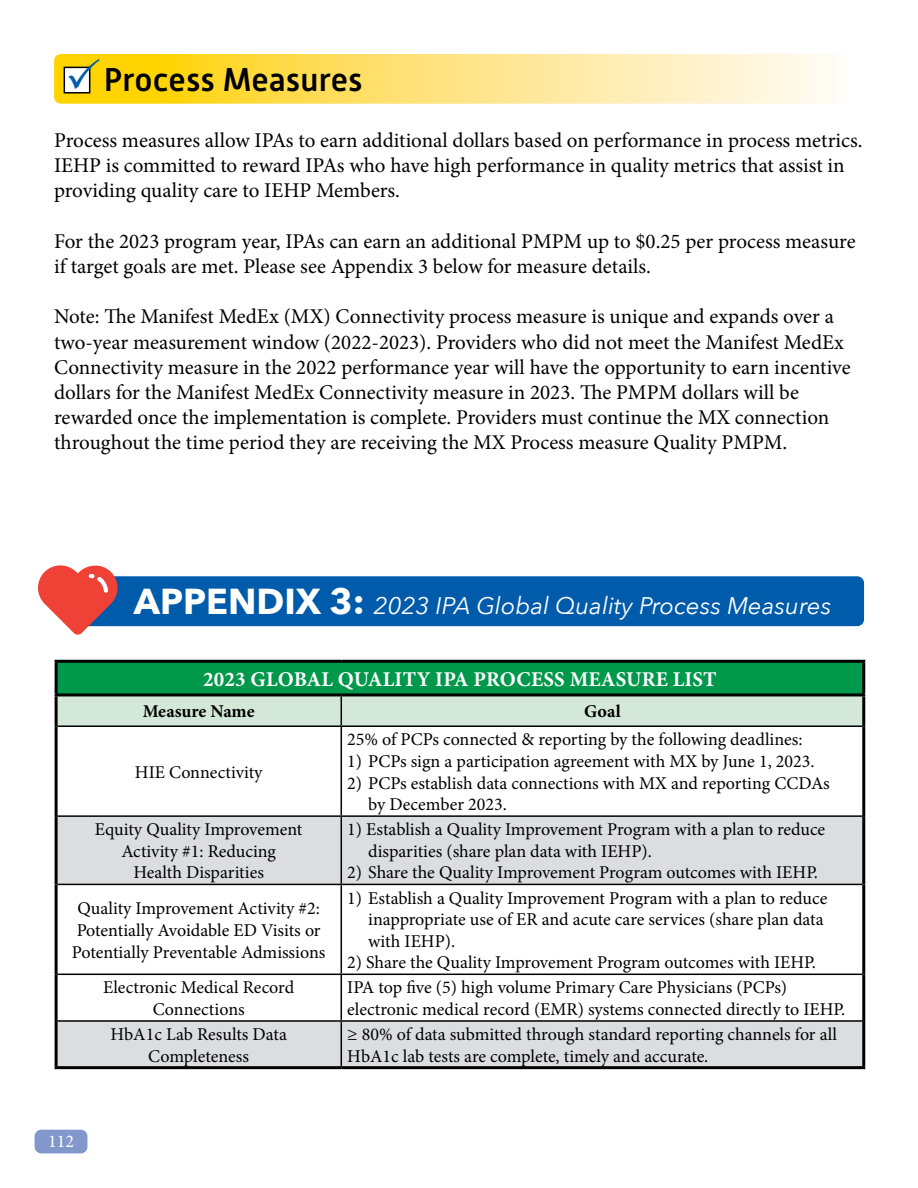
<style>
.page{position:relative;width:918px;height:1188px;background:#fff}
.page>*{position:absolute;margin:0;border:0;box-sizing:border-box;transform-origin:0 0}
.t1{font:500 33px "Alwyn New";color:#000}
.t2{font:italic 24px "Avenir Next";color:#fff}
.t3{font:21px/25.2px "Minion Pro";color:#000}
.t4{font:700 21px "Minion Pro";letter-spacing:.01em;color:#fff}
.t5{font:18px/21.6px "Minion Pro";color:#000}
.t6{font:700 18px "Minion Pro";color:#000}
.t7{font:18px "Minion Pro";color:#fff}
.s1{font-weight:700;font-style:normal;font-size:36px}
</style>
<div class="page">
<div style="left:56px;top:661px;width:808px;height:34px;background:#00984a"></div>
<div style="left:58px;top:817px;width:804px;height:249px;background:#dcddde"></div>
<svg style="left:58px;top:885px;width:804px;height:135px"></svg>
<hr style="left:55px;top:660px;width:286px;height:3px;background:#000">
<hr style="left:55px;top:663px;width:3px;height:30px;background:#000">
<hr style="left:341px;top:660px;width:524px;height:3px;background:#000">
<hr style="left:862px;top:663px;width:3px;height:30px;background:#000">
<hr style="left:55px;top:693px;width:286px;height:3px;background:#000">
<hr style="left:341px;top:693px;width:524px;height:3px;background:#000">
<hr style="left:55px;top:696px;width:3px;height:30px;background:#000">
<hr style="left:862px;top:696px;width:3px;height:30px;background:#000">
<hr style="left:55px;top:726px;width:3px;height:90px;background:#000">
<hr style="left:862px;top:726px;width:3px;height:90px;background:#000">
<hr style="left:55px;top:816px;width:3px;height:68px;background:#000">
<hr style="left:862px;top:816px;width:3px;height:68px;background:#000">
<hr style="left:55px;top:884px;width:3px;height:90px;background:#000">
<hr style="left:862px;top:884px;width:3px;height:90px;background:#000">
<hr style="left:55px;top:974px;width:3px;height:47px;background:#000">
<hr style="left:862px;top:974px;width:3px;height:47px;background:#000">
<hr style="left:55px;top:1021px;width:3px;height:45px;background:#000">
<hr style="left:862px;top:1021px;width:3px;height:45px;background:#000">
<hr style="left:55px;top:1066px;width:286px;height:3px;background:#000">
<hr style="left:341px;top:1066px;width:524px;height:3px;background:#000">
<svg style="left:56px;top:695px;width:808px;height:31px;background:#c7dbcd"></svg>
<hr style="left:58px;top:725px;width:283px;height:2px;background:#000">
<hr style="left:341px;top:725px;width:521px;height:2px;background:#000">
<hr style="left:341px;top:727px;width:1px;height:88px;background:#000">
<hr style="left:58px;top:815px;width:283px;height:2px;background:#000">
<hr style="left:341px;top:815px;width:521px;height:2px;background:#000">
<hr style="left:341px;top:817px;width:1px;height:67px;background:#000">
<hr style="left:58px;top:884px;width:283px;height:1px;background:#000">
<hr style="left:341px;top:884px;width:521px;height:1px;background:#000">
<hr style="left:341px;top:885px;width:1px;height:89px;background:#000">
<hr style="left:58px;top:974px;width:283px;height:1px;background:#000">
<hr style="left:341px;top:974px;width:521px;height:1px;background:#000">
<hr style="left:341px;top:975px;width:1px;height:45px;background:#000">
<hr style="left:58px;top:1020px;width:283px;height:2px;background:#000">
<hr style="left:341px;top:1020px;width:521px;height:2px;background:#000">
<hr style="left:341px;top:1022px;width:1px;height:44px;background:#000">
<div style="left:77px;top:576px;width:787px;height:50px;background:#005baa;border-radius:7px"></div>
<svg style="left:38px;top:565px;width:80px;height:70px"></svg>
<div style="left:35px;top:1130px;width:52px;height:23px;background:#8298cd;border-radius:7px"></div>
<svg style="left:54px;top:54px;width:776px;height:50px;background:#fee37c"></svg>
<h1 class="t1" style="left:104px;top:61px;width:261px">Process Measures</h1>
<p class="t3" style="left:54px;top:128px;width:810px">Process measures allow IPAs to earn additional dollars based on performance in process metrics.<br>IEHP is committed to reward IPAs who have high performance in quality metrics that assist in providing quality care to IEHP Members.</p>
<p class="t3" style="left:54px;top:229px;width:803px">For the 2023 program year, IPAs can earn an additional PMPM up to $0.25 per process measure if target goals are met. Please see Appendix 3 below for measure details.</p>
<p class="t3" style="left:54px;top:304px;width:798px">Note: The Manifest MedEx (MX) Connectivity process measure is unique and expands over a two-year measurement window (2022-2023). Providers who did not meet the Manifest MedEx Connectivity measure in the 2022 performance year will have the opportunity to earn incentive dollars for the Manifest MedEx Connectivity measure in 2023. The PMPM dollars will be rewarded once the implementation is complete. Providers must continue the MX connection throughout the time period they are receiving the MX Process measure Quality PMPM.</p>
<h2 class="t2" style="left:134px;top:585px;width:699px"><span class="s1">APPENDIX 3:</span> 2023 IPA Global Quality Process Measures</h2>
<p class="t4" style="left:203px;top:664px;width:515px">2023 GLOBAL QUALITY IPA PROCESS MEASURE LIST</p>
<p class="t6" style="left:143px;top:699px;width:114px">Measure Name</p>
<p class="t6" style="left:584px;top:699px;width:38px">Goal</p>
<p class="t5" style="left:135px;top:761px;width:129px">HIE Connectivity</p>
<p class="t5" style="left:347px;top:729px;width:457px">25% of PCPs connected &amp; reporting by the following deadlines:</p>
<p class="t5" style="left:347px;top:750px;width:469px">1) PCPs sign a participation agreement with MX by June 1, 2023.</p>
<p class="t5" style="left:368px;top:772px;width:463px;text-indent:-21px">2) PCPs establish data connections with MX and reporting CCDAs by December 2023.</p>
<p class="t5" style="left:95px;top:819px;width:209px;text-align:center">Equity Quality Improvement<br>Activity #1: Reducing<br>Health Disparities</p>
<p class="t5" style="left:368px;top:819px;width:459px;text-indent:-21px">1) Establish a Quality Improvement Program with a plan to reduce disparities (share plan data with IEHP).</p>
<p class="t5" style="left:347px;top:862px;width:472px">2) Share the Quality Improvement Program outcomes with IEHP.</p>
<p class="t5" style="left:72px;top:898px;width:255px;text-align:center">Quality Improvement Activity #2:<br>Potentially Avoidable ED Visits or<br>Potentially Preventable Admissions</p>
<p class="t5" style="left:368px;top:887px;width:461px;text-indent:-21px">1) Establish a Quality Improvement Program with a plan to reduce inappropriate use of ER and acute care services (share plan data with IEHP).</p>
<p class="t5" style="left:347px;top:952px;width:470px">2) Share the Quality Improvement Program outcomes with IEHP.</p>
<p class="t7" style="left:48px;top:1129px;width:27px">112</p>
<p class="t5" style="left:103px;top:977px;width:193px;text-align:center">Electronic Medical Record<br>Connections</p>
<p class="t5" style="left:347px;top:977px;width:500px">IPA top five (5) high volume Primary Care Physicians (PCPs) electronic medical record (EMR) systems connected directly to IEHP.</p>
<p class="t5" style="left:110px;top:1024px;width:178px;text-align:center">HbA1c Lab Results Data<br>Completeness</p>
<p class="t5" style="left:347px;top:1024px;width:491px">≥ 80% of data submitted through standard reporting channels for all<br>HbA1c lab tests are complete, timely and accurate.</p>
</div>
